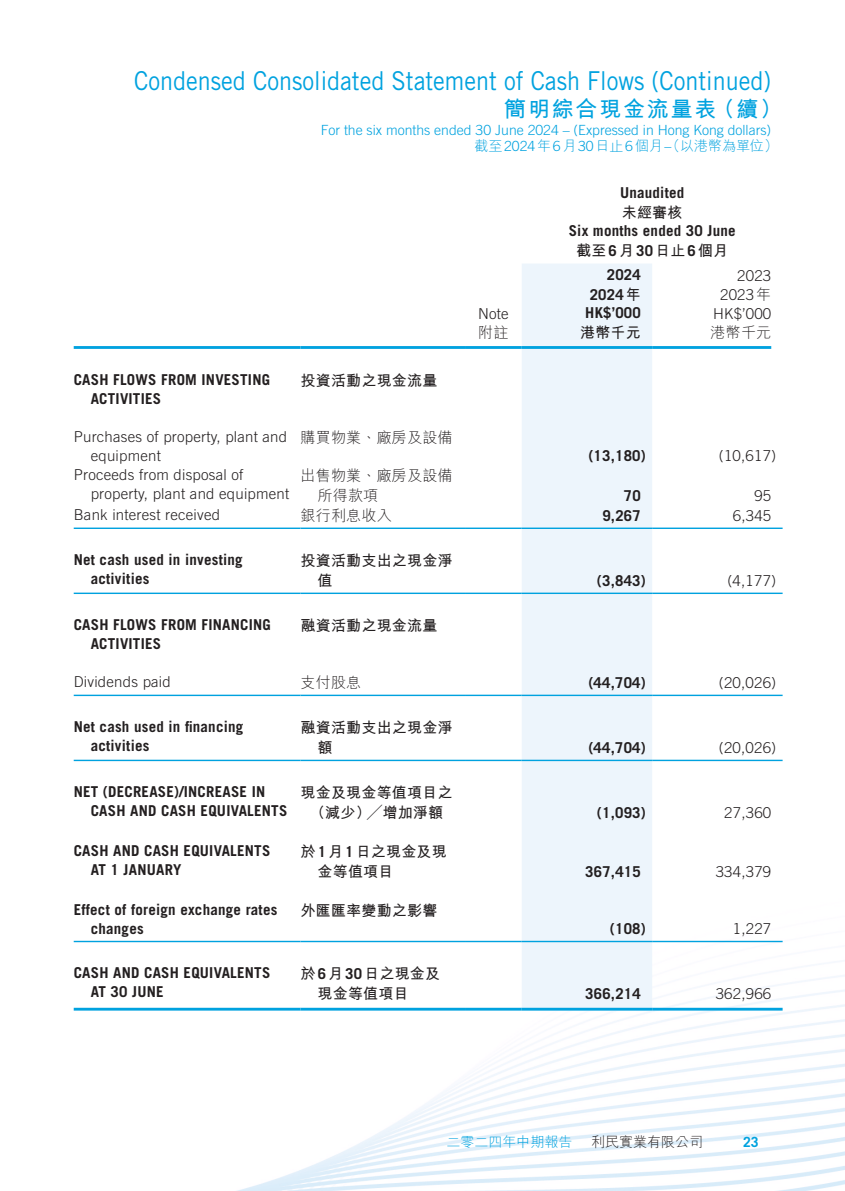
<style>
.page{position:relative;width:845px;height:1191px;background:#fff}
.page>*{position:absolute;margin:0;border:0;box-sizing:border-box;transform-origin:0 0}
.t1{font:26px "Trade Gothic LT Std";color:#00a2df;scale:.9 1}
.t2{font:700 22px "M Hei HK";letter-spacing:.08em;color:#00a2df}
.t3{font:700 15px/19px "Trade Gothic LT Std";letter-spacing:.015em;color:#231f20}
.t4{font:300 15px/19px "Trade Gothic LT Std";letter-spacing:.015em;color:#231f20}
.t5{font:700 15px/20px "M Hei HK";letter-spacing:.015em;color:#231f20}
.t6{font:300 15px/20px "M Hei HK";letter-spacing:.015em;color:#231f20}
.t7{font:300 14px "Trade Gothic LT Std";color:#00a2df}
.t8{font:300 14px "M Hei HK";color:#00a2df}
.t9{font:300 14px "M Hei HK";color:#231f20}
.t10{font:700 14px "Trade Gothic LT Std";color:#00a2df}
.s1{font-family:"Trade Gothic LT Std"}
.s2{font-family:"M Hei HK"}
</style>
<div class="page">
<img style="left:73px;top:346px;width:772px;height:845px">
<div style="left:522px;top:264px;width:130px;height:743px;background:#edf5fc"></div>
<hr style="left:74px;top:346px;width:226px;height:3px;background:#00a2df">
<hr style="left:300px;top:346px;width:165px;height:3px;background:#00a2df">
<hr style="left:465px;top:346px;width:57px;height:3px;background:#00a2df">
<hr style="left:522px;top:346px;width:130px;height:3px;background:#00a2df">
<hr style="left:652px;top:346px;width:119px;height:3px;background:#00a2df">
<hr style="left:74px;top:527px;width:226px;height:2px;background:#00a2df">
<hr style="left:300px;top:527px;width:165px;height:2px;background:#00a2df">
<hr style="left:465px;top:527px;width:57px;height:2px;background:#00a2df">
<hr style="left:522px;top:527px;width:130px;height:2px;background:#00a2df">
<hr style="left:652px;top:527px;width:130px;height:2px;background:#00a2df">
<hr style="left:74px;top:592px;width:226px;height:2px;background:#00a2df">
<hr style="left:300px;top:592px;width:165px;height:2px;background:#00a2df">
<hr style="left:465px;top:592px;width:57px;height:2px;background:#00a2df">
<hr style="left:522px;top:592px;width:130px;height:2px;background:#00a2df">
<hr style="left:652px;top:592px;width:130px;height:2px;background:#00a2df">
<hr style="left:74px;top:694px;width:226px;height:2px;background:#00a2df">
<hr style="left:300px;top:694px;width:165px;height:2px;background:#00a2df">
<hr style="left:465px;top:694px;width:57px;height:2px;background:#00a2df">
<hr style="left:522px;top:694px;width:130px;height:2px;background:#00a2df">
<hr style="left:652px;top:694px;width:130px;height:2px;background:#00a2df">
<hr style="left:74px;top:759px;width:226px;height:2px;background:#00a2df">
<hr style="left:300px;top:759px;width:165px;height:2px;background:#00a2df">
<hr style="left:465px;top:759px;width:57px;height:2px;background:#00a2df">
<hr style="left:522px;top:759px;width:130px;height:2px;background:#00a2df">
<hr style="left:652px;top:759px;width:130px;height:2px;background:#00a2df">
<hr style="left:74px;top:940px;width:226px;height:2px;background:#00a2df">
<hr style="left:300px;top:940px;width:165px;height:2px;background:#00a2df">
<hr style="left:465px;top:940px;width:57px;height:2px;background:#00a2df">
<hr style="left:522px;top:940px;width:130px;height:2px;background:#00a2df">
<hr style="left:652px;top:940px;width:130px;height:2px;background:#00a2df">
<hr style="left:74px;top:1007px;width:226px;height:3px;background:#00a2df">
<hr style="left:300px;top:1007px;width:165px;height:3px;background:#00a2df">
<hr style="left:465px;top:1007px;width:57px;height:3px;background:#00a2df">
<hr style="left:522px;top:1007px;width:130px;height:3px;background:#00a2df">
<hr style="left:652px;top:1007px;width:130px;height:3px;background:#00a2df">
<h1 class="t1" style="left:134px;top:65px;width:709px">Condensed Consolidated Statement of Cash Flows (Continued)</h1>
<h2 class="t2" style="left:504px;top:93px;width:279px">簡明綜合現金流量表（續）</h2>
<p class="t7" style="left:321px;top:121px;width:452px">For the six months ended 30 June 2024 – (Expressed in Hong Kong dollars)</p>
<p class="t8" style="left:474px;top:136px;width:305px">截至<span class="s1">2024</span>年<span class="s1">6</span>月<span class="s1">30</span>日止<span class="s1">6</span>個月<span class="s1">–</span>（以港幣為單位）</p>
<p class="t3" style="left:620px;top:183px;width:66px">Unaudited</p>
<p class="t5" style="left:622px;top:201px;width:62px">未經審核</p>
<p class="t3" style="left:569px;top:221px;width:168px">Six months ended 30 June</p>
<p class="t5" style="left:576px;top:239px;width:153px">截至<span class="s1">6</span>月<span class="s1">30</span>日止<span class="s1">6</span>個月</p>
<p class="t3" style="left:607px;top:265px;width:36px">2024</p>
<p class="t4" style="left:737px;top:266px;width:36px">2023</p>
<p class="t3" style="left:590px;top:284px;width:53px">2024<span class="s2">年</span></p>
<p class="t4" style="left:720px;top:285px;width:53px">2023<span class="s2">年</span></p>
<p class="t4" style="left:478px;top:304px;width:32px">Note</p>
<p class="t3" style="left:585px;top:303px;width:57px">HK$’000</p>
<p class="t4" style="left:713px;top:304px;width:60px">HK$’000</p>
<p class="t6" style="left:478px;top:322px;width:32px">附註</p>
<p class="t5" style="left:580px;top:321px;width:62px">港幣千元</p>
<p class="t6" style="left:710px;top:322px;width:62px">港幣千元</p>
<p class="t3" style="left:91px;top:370px;width:181px;text-indent:-17px">CASH FLOWS FROM INVESTING<br>ACTIVITIES</p>
<p class="t5" style="left:300px;top:369px;width:138px">投資活動之現金流量</p>
<p class="t4" style="left:91px;top:427px;width:198px;text-indent:-17px">Purchases of property, plant and equipment</p>
<p class="t6" style="left:300px;top:427px;width:154px">購買物業、廠房及設備</p>
<p class="t3" style="left:588px;top:446px;width:59px">(13,180)</p>
<p class="t4" style="left:719px;top:446px;width:59px">(10,617)</p>
<p class="t4" style="left:91px;top:465px;width:200px;text-indent:-17px">Proceeds from disposal of property, plant and equipment</p>
<p class="t6" style="left:317px;top:465px;width:137px;text-indent:-17px">出售物業、廠房及設備所得款項</p>
<p class="t3" style="left:624px;top:486px;width:18px">70</p>
<p class="t4" style="left:754px;top:486px;width:18px">95</p>
<p class="t4" style="left:74px;top:505px;width:148px">Bank interest received</p>
<p class="t6" style="left:300px;top:505px;width:93px">銀行利息收入</p>
<p class="t3" style="left:602px;top:506px;width:40px">9,267</p>
<p class="t4" style="left:733px;top:506px;width:40px">6,345</p>
<p class="t3" style="left:91px;top:550px;width:153px;text-indent:-17px">Net cash used in investing activities</p>
<p class="t5" style="left:317px;top:549px;width:137px;text-indent:-17px">投資活動支出之現金淨值</p>
<p class="t3" style="left:597px;top:571px;width:50px">(3,843)</p>
<p class="t4" style="left:727px;top:571px;width:50px">(4,177)</p>
<p class="t3" style="left:91px;top:615px;width:182px;text-indent:-17px">CASH FLOWS FROM FINANCING<br>ACTIVITIES</p>
<p class="t5" style="left:300px;top:614px;width:138px">融資活動之現金流量</p>
<p class="t4" style="left:74px;top:672px;width:99px">Dividends paid</p>
<p class="t6" style="left:300px;top:672px;width:62px">支付股息</p>
<p class="t3" style="left:588px;top:673px;width:59px">(44,704)</p>
<p class="t4" style="left:719px;top:673px;width:59px">(20,026)</p>
<p class="t3" style="left:91px;top:717px;width:154px;text-indent:-17px">Net cash used in financing activities</p>
<p class="t5" style="left:317px;top:716px;width:137px;text-indent:-17px">融資活動支出之現金淨額</p>
<p class="t3" style="left:588px;top:738px;width:59px">(44,704)</p>
<p class="t4" style="left:719px;top:738px;width:59px">(20,026)</p>
<p class="t3" style="left:91px;top:782px;width:198px;text-indent:-17px">NET (DECREASE)/INCREASE IN<br>CASH AND CASH EQUIVALENTS</p>
<p class="t5" style="left:300px;top:781px;width:154px;text-align:center">現金及現金等值項目之（減少）╱增加淨額</p>
<p class="t3" style="left:91px;top:841px;width:181px;text-indent:-17px">CASH AND CASH EQUIVALENTS<br>AT 1 JANUARY</p>
<p class="t5" style="left:317px;top:840px;width:131px;text-indent:-17px">於<span class="s1">1</span>月<span class="s1">1</span>日之現金及現金等值項目</p>
<p class="t3" style="left:91px;top:900px;width:188px;text-indent:-17px">Effect of foreign exchange rates changes</p>
<p class="t5" style="left:300px;top:899px;width:138px">外匯匯率變動之影響</p>
<p class="t3" style="left:91px;top:963px;width:181px;text-indent:-17px">CASH AND CASH EQUIVALENTS<br>AT 30 JUNE</p>
<p class="t5" style="left:317px;top:962px;width:124px;text-indent:-17px">於<span class="s1">6</span>月<span class="s1">30</span>日之現金及現金等值項目</p>
<p class="t3" style="left:597px;top:803px;width:50px">(1,093)</p>
<p class="t4" style="left:724px;top:803px;width:48px">27,360</p>
<p class="t3" style="left:585px;top:862px;width:57px">367,415</p>
<p class="t4" style="left:715px;top:862px;width:57px">334,379</p>
<p class="t3" style="left:610px;top:919px;width:37px">(108)</p>
<p class="t4" style="left:733px;top:919px;width:40px">1,227</p>
<p class="t3" style="left:585px;top:984px;width:57px">366,214</p>
<p class="t4" style="left:715px;top:984px;width:57px">362,966</p>
<p class="t8" style="left:446px;top:1131px;width:127px">二零二四年中期報告</p>
<p class="t9" style="left:591px;top:1131px;width:113px">利民實業有限公司</p>
<p class="t10" style="left:743px;top:1133px;width:17px">23</p>
</div>
